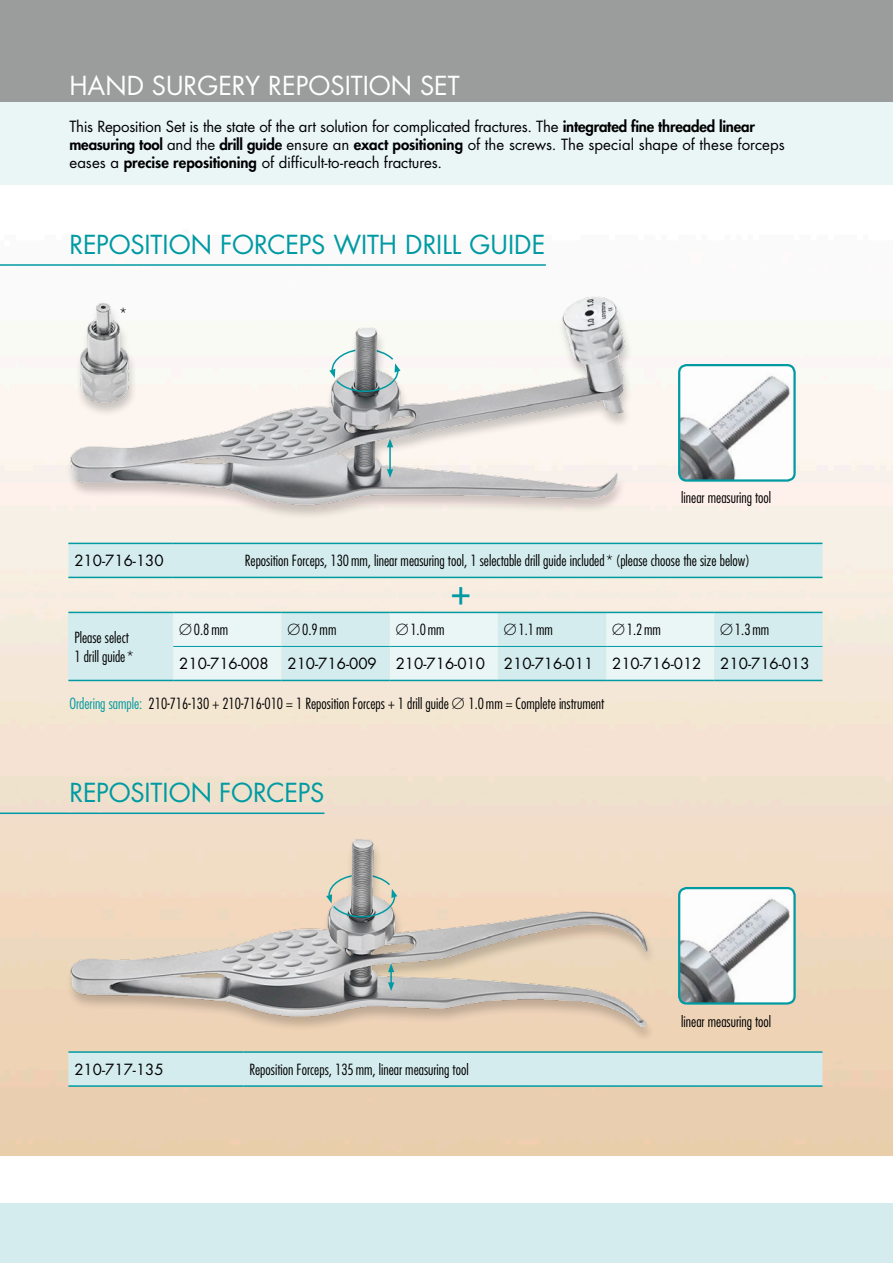
<style>
.page{position:relative;width:893px;height:1263px;background:#fff}
.page>*{position:absolute;margin:0;border:0;box-sizing:border-box;transform-origin:0 0}
.Brottext{font:36px "Futura LT";color:#009aa3}
.Größe{font:25.5px "Futura";letter-spacing:-.005em;color:#009aa3}
.t1{font:25.5px "Futura";color:#fff}
.I_-_Table_Copy{font:300 condensed 15px/19.5px "Futura LT";color:#000}
.Größe-2{font:15px/18px "Futura";letter-spacing:-.01em;color:#000}
.I_-_Table_Copy-2{font:15px "Futura";color:#000}
.s1{font-weight:800}
.s2{font-family:"Futura CE";font-stretch:normal}
.s3{color:#009aa3}
</style>
<div class="page">
<img style="left:0;top:184px;width:893px;height:972px">
<div style="left:0;top:0;width:893px;height:102px;background:#9b9c9c"></div>
<div style="left:0;top:1203px;width:893px;height:60px;background:#d4ecee"></div>
<div style="left:0;top:102px;width:893px;height:82px;background:#eaf5f6"></div>
<div style="left:65px;top:297px;width:569px;height:223px;background:#f7f0e6"></div>
<img style="left:62px;top:289px;width:573px;height:224px">
<svg style="left:329px;top:348px;width:72px;height:45px"></svg>
<hr style="left:389px;top:446px;width:2px;height:26px;background:#009aa3">
<svg style="left:387px;top:469px;width:6px;height:9px"></svg>
<svg style="left:387px;top:439px;width:6px;height:8px"></svg>
<div style="left:66px;top:839px;width:591px;height:203px;background:#000;opacity:.2"></div>
<img style="left:69px;top:835px;width:582px;height:200px">
<svg style="left:388px;top:963px;width:6px;height:28px"></svg>
<svg style="left:326px;top:873px;width:71px;height:45px"></svg>
<hr style="left:0;top:264px;width:546px;height:2px;background:#009aa3">
<hr style="left:0;top:812px;width:324px;height:2px;background:#009aa3">
<div style="left:68px;top:544px;width:754px;height:33px;background:#d4ecee"></div>
<hr style="left:68px;top:543px;width:104px;height:1px;background:#009aa3">
<hr style="left:172px;top:543px;width:650px;height:1px;background:#009aa3">
<hr style="left:68px;top:577px;width:104px;height:1px;background:#009aa3">
<hr style="left:172px;top:577px;width:650px;height:1px;background:#009aa3">
<div style="left:68px;top:612px;width:105px;height:68px;background:#d4ecee"></div>
<svg style="left:173px;top:613px;width:649px;height:67px"></svg>
<hr style="left:68px;top:612px;width:105px;height:1px;background:#009aa3">
<hr style="left:68px;top:680px;width:105px;height:1px;background:#009aa3">
<hr style="left:173px;top:612px;width:108px;height:1px;background:#009aa3">
<hr style="left:281px;top:612px;width:109px;height:1px;background:#009aa3">
<hr style="left:390px;top:612px;width:108px;height:1px;background:#009aa3">
<hr style="left:498px;top:612px;width:108px;height:1px;background:#009aa3">
<hr style="left:606px;top:612px;width:108px;height:1px;background:#009aa3">
<hr style="left:714px;top:612px;width:108px;height:1px;background:#009aa3">
<hr style="left:173px;top:680px;width:108px;height:1px;background:#009aa3">
<hr style="left:281px;top:680px;width:109px;height:1px;background:#009aa3">
<hr style="left:390px;top:680px;width:108px;height:1px;background:#009aa3">
<hr style="left:498px;top:680px;width:108px;height:1px;background:#009aa3">
<hr style="left:606px;top:680px;width:108px;height:1px;background:#009aa3">
<hr style="left:714px;top:680px;width:108px;height:1px;background:#009aa3">
<hr style="left:173px;top:646px;width:108px;height:1px;background:#009aa3">
<hr style="left:281px;top:646px;width:109px;height:1px;background:#009aa3">
<hr style="left:390px;top:646px;width:108px;height:1px;background:#009aa3">
<hr style="left:498px;top:646px;width:108px;height:1px;background:#009aa3">
<hr style="left:606px;top:646px;width:108px;height:1px;background:#009aa3">
<hr style="left:714px;top:646px;width:108px;height:1px;background:#009aa3">
<div style="left:68px;top:1053px;width:754px;height:32px;background:#d4ecee"></div>
<hr style="left:68px;top:1051px;width:175px;height:2px;background:#009aa3">
<hr style="left:243px;top:1051px;width:579px;height:2px;background:#009aa3">
<hr style="left:68px;top:1085px;width:175px;height:2px;background:#009aa3">
<hr style="left:243px;top:1085px;width:579px;height:2px;background:#009aa3">
<div style="left:75px;top:304px;width:63px;height:114px;background:#000;opacity:.2"></div>
<img style="left:65px;top:299px;width:68px;height:110px">
<img style="left:679px;top:365px;width:116px;height:115px">
<div style="left:678px;top:364px;width:118px;height:118px;border:2px solid #009aa3;border-radius:7px"></div>
<img style="left:679px;top:888px;width:116px;height:115px">
<div style="left:678px;top:887px;width:118px;height:117px;border:2px solid #009aa3;border-radius:7px"></div>
<p class="t1" style="left:69px;top:69px;width:228px">Han d Surgery Reposition</p>
<p class="t1" style="left:420px;top:69px;width:27px">Set</p>
<p class="Größe-2" style="left:69px;top:117px;width:717px">This Reposition Set is the state of the art solution for complicated fractures. The <span class="s1">integrated fine threaded linear measuring tool</span> and the <span class="s1">drill guide</span> ensure an <span class="s1">exact positioning</span> of the screws. The special shape of these forceps eases a <span class="s1">precise repositioning</span> of difficult-to-reach fractures.</p>
<p class="Größe" style="left:69px;top:228px;width:477px">REPOSITION FORCEPS WITH DRILL GU IDE</p>
<p class="I_-_Table_Copy" style="left:120px;top:304px;width:8px">*</p>
<p class="I_-_Table_Copy" style="left:681px;top:488px;width:92px">linear measuring tool</p>
<p class="I_-_Table_Copy-2" style="left:74px;top:551px;width:91px">210-716-130</p>
<p class="I_-_Table_Copy" style="left:245px;top:551px;width:507px">Reposition Forceps, 130mm, linear measuring tool, 1 selectable drill guide included * (please choose the size below)</p>
<p class="I_-_Table_Copy" style="left:74px;top:627px;width:61px">Please select<br>1 drill guide *</p>
<p class="Brottext" style="left:450px;top:569px;width:24px">+</p>
<p class="I_-_Table_Copy" style="left:179px;top:620px;width:50px"><span class="s2">Ø</span> 0.8mm</p>
<p class="I_-_Table_Copy" style="left:287px;top:620px;width:50px"><span class="s2">Ø</span> 0.9mm</p>
<p class="I_-_Table_Copy" style="left:396px;top:620px;width:50px"><span class="s2">Ø</span> 1.0mm</p>
<p class="I_-_Table_Copy" style="left:504px;top:620px;width:50px"><span class="s2">Ø</span> 1.1mm</p>
<p class="I_-_Table_Copy" style="left:612px;top:620px;width:50px"><span class="s2">Ø</span> 1.2mm</p>
<p class="I_-_Table_Copy" style="left:720px;top:620px;width:50px"><span class="s2">Ø</span> 1.3mm</p>
<p class="I_-_Table_Copy-2" style="left:179px;top:654px;width:91px">210-716-008</p>
<p class="I_-_Table_Copy-2" style="left:287px;top:654px;width:91px">210-716-009</p>
<p class="I_-_Table_Copy-2" style="left:396px;top:654px;width:91px">210-716-010</p>
<p class="I_-_Table_Copy-2" style="left:504px;top:654px;width:91px">210-716-011</p>
<p class="I_-_Table_Copy-2" style="left:612px;top:654px;width:91px">210-716-012</p>
<p class="I_-_Table_Copy-2" style="left:720px;top:654px;width:91px">210-716-013</p>
<p class="I_-_Table_Copy" style="left:69px;top:694px;width:536px"><span class="s3">Ordering sample:</span> 210-716-130 + 210-716-010 = 1 Reposition Forceps + 1 drill guide <span class="s2">Ø</span> 1.0mm = Complete instrument</p>
<p class="Größe" style="left:69px;top:776px;width:256px">REPOSITION FORCEPS</p>
<p class="I_-_Table_Copy-2" style="left:74px;top:1060px;width:91px">210-717-135</p>
<p class="I_-_Table_Copy" style="left:249px;top:1059px;width:221px">Reposition Forceps, 135mm, linear measuring tool</p>
<p class="I_-_Table_Copy" style="left:681px;top:1012px;width:92px">linear measuring tool</p>
</div>
